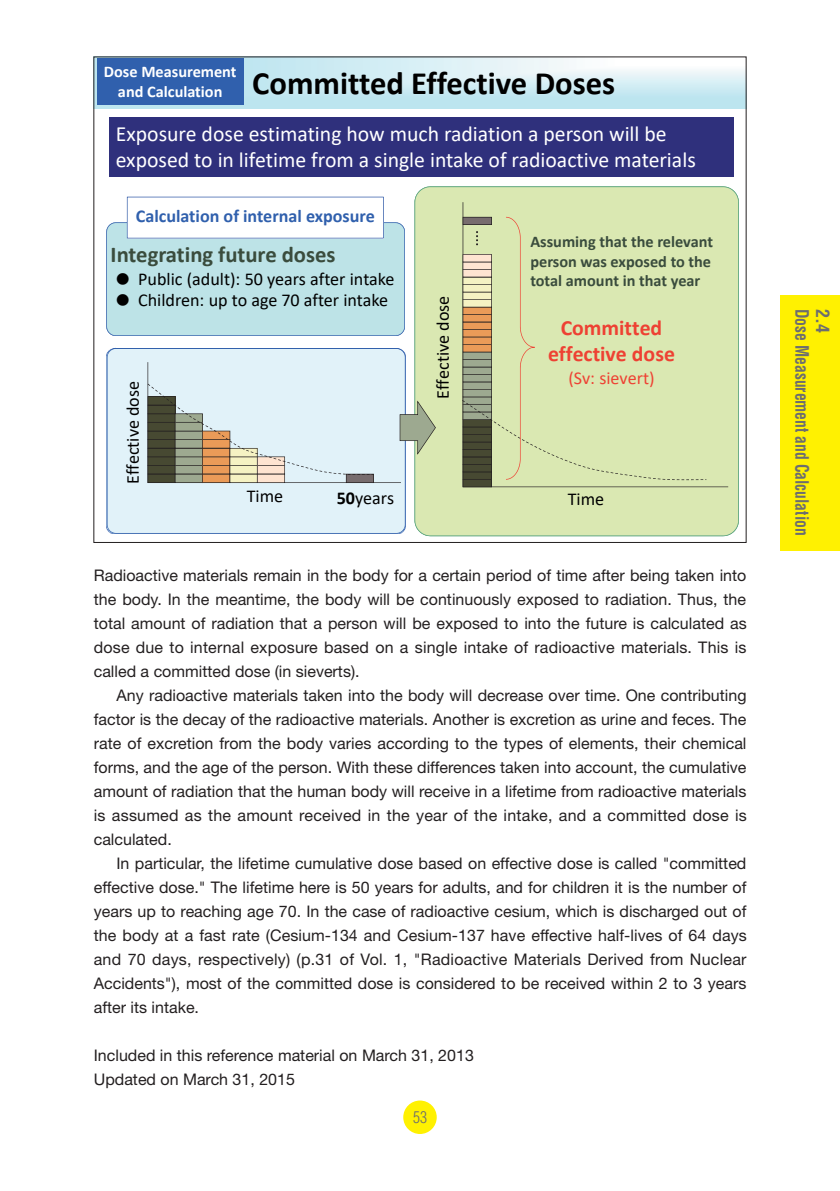
<style>
.page{position:relative;width:840px;height:1191px;background:#fff}
.page>*{position:absolute;margin:0;border:0;box-sizing:border-box;transform-origin:0 0}
.t1{font:700 32.6px "Calibri";color:#000}
.t2{font:700 22.6px "Calibri";color:#3a4c3d}
.t3{font:21.8px/26px "Calibri";color:#fff}
.t4{font:700 21.8px/26px "Calibri";color:#ee4133;text-align:center}
.t5{font:18px "Calibri";color:#000}
.t6{font:700 condensed 18px "Helvetica";color:#6c6d70;scale:.87 1}
.t7{font:700 18px "Calibri";color:#3060ad}
.t8{font:18px "Calibri";color:#ee4133}
.t9{font:700 condensed 18px "Helvetica";color:#6c6d70}
.t10{font:700 16.2px/19.6px "Calibri";color:#3a4c3d;text-align:justify}
.t11{font:700 16.2px/19.6px "Calibri";color:#fff;text-align:center}
.t12{font:16px/24px "Helvetica Neue";color:#231f20;text-align:justify}
.t13{font:300 condensed 16px "Helvetica";color:#6c6d70}
.s1{font-family:"Meiryo"}
.s2{font-weight:700}
</style>
<div class="page">
<div style="left:403px;top:1100px;width:33px;height:34px;background:#fff101;border-radius:50%"></div>
<div style="left:780px;top:295px;width:59px;height:255px;background:#fff101"></div>
<img style="left:96px;top:59px;width:648px;height:49px">
<svg style="left:106px;top:197px;width:298px;height:139px"></svg>
<div style="left:414px;top:186px;width:324px;height:350px;background:#dae8b2"></div>
<div style="left:462px;top:202px;width:265px;height:285px;background:#dae8b2"></div>
<svg style="left:462px;top:217px;width:244px;height:270px;background:#d0dba9"></svg>
<div style="left:107px;top:348px;width:298px;height:185px;background:#e1f2f9"></div>
<svg style="left:147px;top:362px;width:288px;height:121px;background:#ccd4d0"></svg>
<div style="left:109px;top:117px;width:624px;height:59px;background:#2f307c"></div>
<div style="left:97px;top:58px;width:146px;height:46px;background:#3060ad"></div>
<p class="t11" style="left:104px;top:62px;width:134px">Dose Measurement and Calculation</p>
<p class="t1" style="left:252px;top:60px;width:364px">Committed Effective Doses</p>
<p class="t3" style="left:116px;top:120px;width:581px">Exposure dose estimating how much radiation a person will be exposed to in lifetime from a single intake of radioactive materials</p>
<p class="t7" style="left:136px;top:203px;width:240px">Calculation of internal exposure</p>
<p class="t2" style="left:111px;top:239px;width:226px">Integrating future doses</p>
<p class="t5" style="left:114px;top:266px;width:282px"><span class="s1">●</span> Public (adult): 50 years after intake</p>
<p class="t5" style="left:114px;top:287px;width:275px"><span class="s1">●</span> Children: up to age 70 after intake</p>
<p class="t5" style="left:120px;top:484px;width:105px;rotate:-90deg">Effective dose</p>
<p class="t5" style="left:246px;top:484px;width:38px">Time</p>
<p class="t5" style="left:336px;top:486px;width:59px"><span class="s2">50</span>years</p>
<p class="t5" style="left:430px;top:399px;width:105px;rotate:-90deg">Effective dose</p>
<p class="t10" style="left:530px;top:232px;width:184px">Assuming that the relevant person was exposed to the total amount in that year</p>
<p class="t4" style="left:547px;top:314px;width:128px">Committed effective dose</p>
<p class="t8" style="left:568px;top:365px;width:88px">(Sv: sievert)</p>
<p class="t5" style="left:567px;top:486px;width:38px">Time</p>
<p class="t12" style="left:94px;top:563px;width:654px">Radioactive materials remain in the body for a certain period of time after being taken into the body. In the meantime, the body will be continuously exposed to radiation. Thus, the total amount of radiation that a person will be exposed to into the future is calculated as dose due to internal exposure based on a single intake of radioactive materials. This is called a committed dose (in sieverts).</p>
<p class="t12" style="left:94px;top:683px;width:654px;text-indent:23px">Any radioactive materials taken into the body will decrease over time. One contributing factor is the decay of the radioactive materials. Another is excretion as urine and feces. The rate of excretion from the body varies according to the types of elements, their chemical forms, and the age of the person. With these differences taken into account, the cumulative amount of radiation that the human body will receive in a lifetime from radioactive materials is assumed as the amount received in the year of the intake, and a committed dose is calculated.</p>
<p class="t12" style="left:94px;top:851px;width:654px;text-indent:23px">In particular, the lifetime cumulative dose based on effective dose is called "committed effective dose." The lifetime here is 50 years for adults, and for children it is the number of years up to reaching age 70. In the case of radioactive cesium, which is discharged out of the body at a fast rate (Cesium-134 and Cesium-137 have effective half-lives of 64 days and 70 days, respectively) (p.31 of Vol. 1, "Radioactive Materials Derived from Nuclear Accidents"), most of the committed dose is considered to be received within 2 to 3 years after its intake.</p>
<p class="t12" style="left:94px;top:1043px;width:381px">Included in this reference material on March 31, 2013</p>
<p class="t12" style="left:94px;top:1067px;width:202px">Updated on March 31, 2015</p>
<p class="t13" style="left:413px;top:1107px;width:16px">53</p>
<p class="t6" style="left:812px;top:309px;width:262px;rotate:90deg">Dose Measurement and Calculation</p>
<p class="t9" style="left:833px;top:309px;width:25px;rotate:90deg">2.4</p>
</div>
